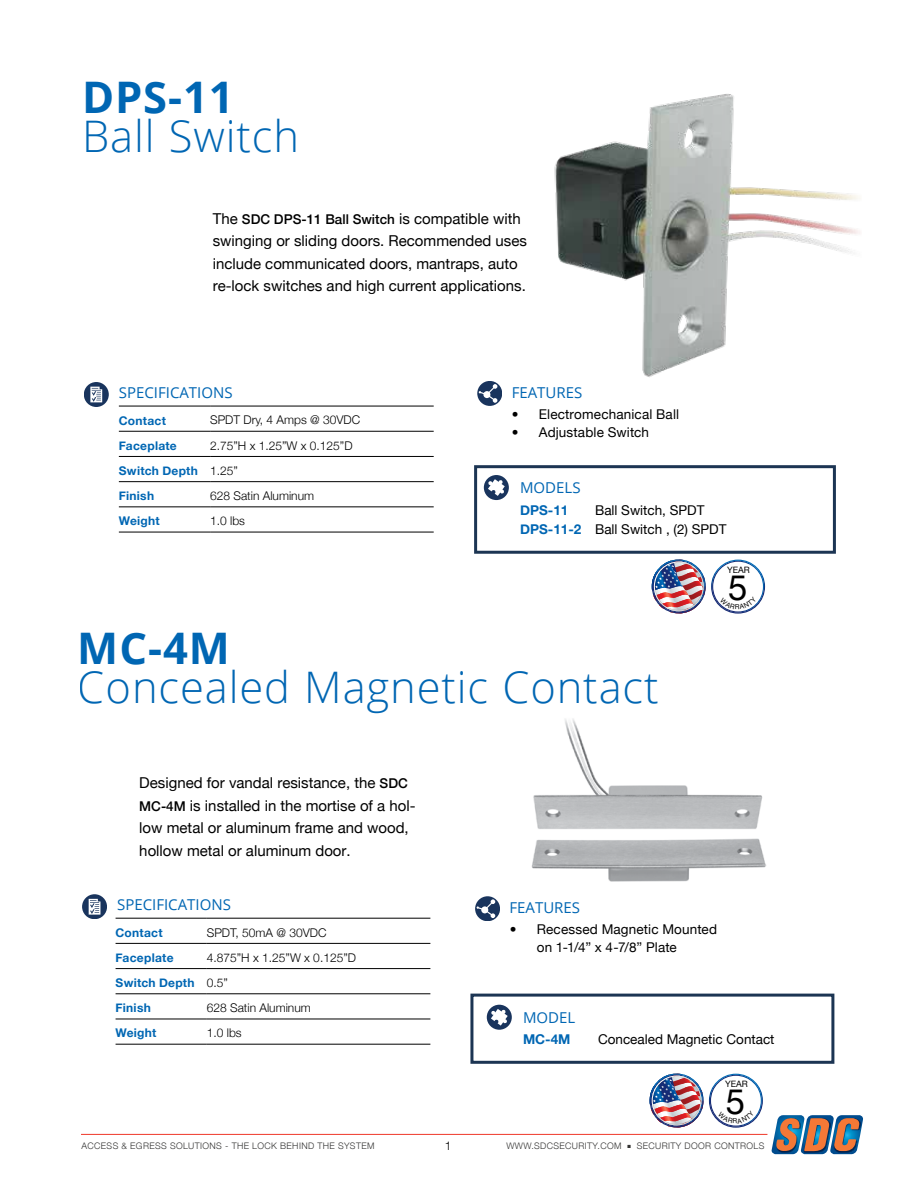
<style>
.page{position:relative;width:918px;height:1188px;background:#fff}
.page>*{position:absolute;margin:0;border:0;box-sizing:border-box;transform-origin:0 0}
.t1{font:300 43.5px "Open Sans";letter-spacing:.02em;color:#0066b3}
.t2{font:700 43.5px "Open Sans";letter-spacing:.02em;color:#0066b3}
.t3{font:34.65px "Helvetica Neue";color:#000}
.t4{font:15px/22.5px "Helvetica Neue";color:#000}
.t5{font:15px "Open Sans";color:#0066b3}
.t6{font:13.5px/19.5px "Helvetica Neue";letter-spacing:.005em;color:#000}
.t7{font:700 13.5px "Helvetica Neue";color:#0066b3}
.t8{font:300 12px/25.2px "Helvetica Neue";color:#000}
.t9{font:700 12px "Helvetica Neue";letter-spacing:.02em;color:#0066b3}
.t10{font:300 9px "Helvetica Neue";letter-spacing:.04em;color:#343433}
.t11{font:8.7px "Helvetica Neue";color:#000}
.s1{font-weight:500;font-size:13.5px}
.s2{font-weight:300}
.s3{font-weight:700;color:#0066b3}
</style>
<div class="page">
<hr style="left:81px;top:1134px;width:686px;height:1px;background:#ef3829">
<svg style="left:771px;top:1115px;width:92px;height:39px;background:#857e80"></svg>
<div style="left:470px;top:994px;width:364px;height:70px;border:3px solid #1c3553"></div>
<img style="left:554px;top:94px;width:306px;height:284px">
<div style="left:477px;top:381px;width:25px;height:25px;background:#19345d;border-radius:12px"></div>
<svg style="left:479px;top:384px;width:18px;height:19px"></svg>
<svg style="left:84px;top:382px;width:25px;height:25px"></svg>
<svg style="left:90px;top:387px;width:12px;height:15px"></svg>
<hr style="left:119px;top:406px;width:91px;height:1px;background:#000">
<hr style="left:210px;top:406px;width:224px;height:1px;background:#000">
<hr style="left:119px;top:431px;width:91px;height:1px;background:#000">
<hr style="left:210px;top:431px;width:224px;height:1px;background:#000">
<hr style="left:119px;top:456px;width:91px;height:1px;background:#000">
<hr style="left:210px;top:456px;width:224px;height:1px;background:#000">
<hr style="left:119px;top:481px;width:91px;height:1px;background:#000">
<hr style="left:210px;top:481px;width:224px;height:1px;background:#000">
<hr style="left:119px;top:507px;width:91px;height:1px;background:#000">
<hr style="left:210px;top:507px;width:224px;height:1px;background:#000">
<hr style="left:119px;top:532px;width:91px;height:1px;background:#000">
<hr style="left:210px;top:532px;width:224px;height:1px;background:#000">
<div style="left:474px;top:465px;width:362px;height:89px;border:3px solid #1c3553"></div>
<svg style="left:484px;top:475px;width:25px;height:25px"></svg>
<img style="left:531px;top:719px;width:235px;height:163px">
<svg style="left:487px;top:1005px;width:25px;height:25px"></svg>
<div style="left:475px;top:896px;width:25px;height:25px;background:#19345d;border-radius:12px"></div>
<svg style="left:477px;top:899px;width:18px;height:19px"></svg>
<svg style="left:82px;top:894px;width:25px;height:25px"></svg>
<svg style="left:89px;top:899px;width:11px;height:16px"></svg>
<hr style="left:116px;top:918px;width:91px;height:1px;background:#000">
<hr style="left:207px;top:918px;width:223px;height:1px;background:#000">
<hr style="left:116px;top:943px;width:91px;height:1px;background:#000">
<hr style="left:207px;top:943px;width:223px;height:1px;background:#000">
<hr style="left:116px;top:968px;width:91px;height:1px;background:#000">
<hr style="left:207px;top:968px;width:223px;height:1px;background:#000">
<hr style="left:116px;top:994px;width:91px;height:1px;background:#000">
<hr style="left:207px;top:994px;width:223px;height:1px;background:#000">
<hr style="left:116px;top:1019px;width:91px;height:1px;background:#000">
<hr style="left:207px;top:1019px;width:223px;height:1px;background:#000">
<hr style="left:116px;top:1044px;width:91px;height:1px;background:#000">
<hr style="left:207px;top:1044px;width:223px;height:1px;background:#000">
<img style="left:650px;top:1073px;width:113px;height:55px">
<img style="left:652px;top:559px;width:113px;height:55px">
<h1 class="t2" style="left:82px;top:67px;width:153px">DPS-11</h1>
<h1 class="t1" style="left:82px;top:106px;width:219px">Ball Switch</h1>
<p class="t4" style="left:213px;top:207px;width:316px">The <span class="s1">SDC DPS-11 Ball Switch</span> is compatible with swinging or sliding doors. Recommended uses include communicated doors, mantraps, auto re-lock switches and high current applications.</p>
<p class="t5" style="left:119px;top:382px;width:115px">SPECIFICATIONS</p>
<p class="t5" style="left:512px;top:382px;width:72px">FEATURES</p>
<p class="t9" style="left:119px;top:413px;width:49px">Contact</p>
<p class="t8" style="left:210px;top:407px;width:152px">SPDT Dry, 4 Amps @ 30VDC</p>
<p class="t9" style="left:119px;top:438px;width:60px">Faceplate</p>
<p class="t6" style="left:512px;top:404px;width:169px"><span class="s2">•</span> Electromechanical Ball</p>
<p class="t6" style="left:512px;top:422px;width:139px"><span class="s2">•</span> Adjustable Switch</p>
<p class="t8" style="left:119px;top:433px;width:235px;text-indent:91px">2.75”H x 1.25”W x 0.125”D<br><span class="s3">Switch Depth</span> 1.25”<br><span class="s3">Finish</span></p>
<p class="t5" style="left:520px;top:477px;width:62px">MODELS</p>
<p class="t7" style="left:520px;top:501px;width:50px">DPS-11</p>
<p class="t8" style="left:210px;top:483px;width:106px">628 Satin Aluminum</p>
<p class="t6" style="left:520px;top:500px;width:208px;text-indent:75px">Ball Switch, SPDT<br><span class="s3">DPS-11-2</span> Ball Switch , (2) SPDT</p>
<p class="t9" style="left:119px;top:514px;width:42px">Weight</p>
<p class="t8" style="left:210px;top:508px;width:36px">1.0 lbs</p>
<h1 class="t2" style="left:78px;top:618px;width:154px">MC-4M</h1>
<h1 class="t1" style="left:78px;top:657px;width:582px">Concealed Magnetic Contact</h1>
<p class="t4" style="left:139px;top:771px;width:278px">Designed for vandal resistance, the <span class="s1">SDC MC-4M</span> is installed in the mortise of a hol&shy;low metal or aluminum frame and wood, hollow metal or aluminum door.</p>
<p class="t11" style="left:727px;top:565px;width:24px">YEAR</p>
<h2 class="t3" style="left:728px;top:567px;width:21px">5</h2>
<p class="t5" style="left:117px;top:894px;width:115px">SPECIFICATIONS</p>
<p class="t5" style="left:510px;top:897px;width:72px">FEATURES</p>
<p class="t9" style="left:116px;top:925px;width:49px">Contact</p>
<p class="t8" style="left:207px;top:919px;width:121px">SPDT, 50mA @ 30VDC</p>
<p class="t9" style="left:116px;top:950px;width:60px">Faceplate</p>
<p class="t6" style="left:537px;top:920px;width:182px;line-height:18px;text-indent:-27px"><span class="s2">•</span> Recessed Magnetic Mounted on 1-1/4” x 4-7/8” Plate</p>
<p class="t8" style="left:116px;top:945px;width:242px;text-indent:91px">4.875”H x 1.25”W x 0.125”D<br><span class="s3">Switch Depth</span> 0.5”<br><span class="s3">Finish</span></p>
<p class="t8" style="left:207px;top:995px;width:106px">628 Satin Aluminum</p>
<p class="t5" style="left:523px;top:1007px;width:54px">MODEL</p>
<p class="t7" style="left:523px;top:1031px;width:49px">MC-4M</p>
<p class="t6" style="left:598px;top:1030px;width:178px">Concealed Magnetic Contact</p>
<p class="t9" style="left:116px;top:1026px;width:42px">Weight</p>
<p class="t8" style="left:207px;top:1020px;width:36px">1.0 lbs</p>
<p class="t10" style="left:82px;top:1141px;width:294px">ACCESS &amp; EGRESS SOLUTIONS - THE LOCK BEHIND THE SYSTEM</p>
<p class="t8" style="left:445px;top:1132px;width:8px">1</p>
<p class="t11" style="left:725px;top:1079px;width:24px">YEAR</p>
<h2 class="t3" style="left:726px;top:1081px;width:21px">5</h2>
<p class="t10" style="left:506px;top:1141px;width:260px">WWW.SDCSECURITY.COM ■ SECURITY DOOR CONTROLS</p>
</div>
